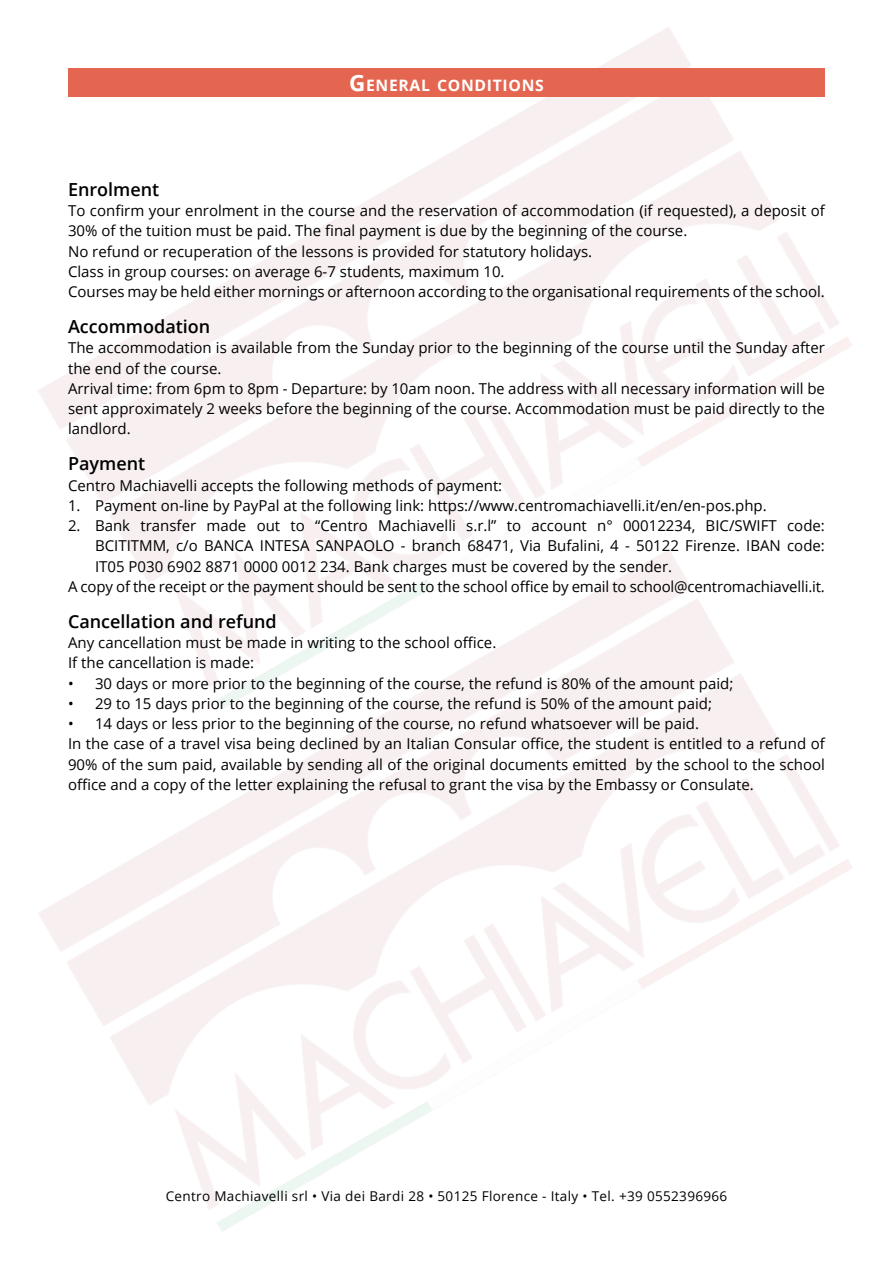
<style>
.page{position:relative;width:893px;height:1263px;background:#fff}
.page>*{position:absolute;margin:0;border:0;box-sizing:border-box;transform-origin:0 0}
.t1{font:600 18px "Open Sans";color:#000}
.t2{font:700 15.75px "Open Sans";letter-spacing:.045em;color:#fff}
.t3{font:15px/20.2px "Open Sans";color:#000}
.t4{font:13.5px "Open Sans";letter-spacing:.025em;color:#000}
.s1{font-size:22.5px}
</style>
<div class="page">
<div style="left:68px;top:68px;width:757px;height:29px;background:#e46650"></div>
<p class="t2" style="left:349px;top:74px;width:196px"><span class="s1">G</span>ENERAL CONDITIONS</p>
<p class="t1" style="left:68px;top:177px;width:93px">Enrolment</p>
<p class="t3" style="left:68px;top:200px;width:758px">To confirm your enrolment in the course and the reservation of accommodation (if requested), a deposit of 30% of the tuition must be paid. The final payment is due by the beginning of the course.<br>No refund or recuperation of the lessons is provided for statutory holidays.<br>Class in group courses: on average 6-7 students, maximum 10.<br>Courses may be held either mornings or afternoon according to the organisational requirements of the school.</p>
<p class="t1" style="left:68px;top:314px;width:144px">Accommodation</p>
<p class="t3" style="left:68px;top:337px;width:758px">The accommodation is available from the Sunday prior to the beginning of the course until the Sunday after the end of the course.<br>Arrival time: from 6pm to 8pm - Departure: by 10am noon. The address with all necessary information will be sent approximately 2 weeks before the beginning of the course. Accommodation must be paid directly to the landlord.</p>
<p class="t1" style="left:68px;top:451px;width:79px">Payment</p>
<p class="t3" style="left:68px;top:475px;width:436px">Centro Machiavelli accepts the following methods of payment:</p>
<p class="t3" style="left:68px;top:495px;width:700px">1. Payment on-line by PayPal at the following link: https://www.centromachiavelli.it/en/en-pos.php.</p>
<p class="t3" style="left:68px;top:515px;width:758px">2. Bank transfer made out to “Centro Machiavelli s.r.l” to account n° 00012234, BIC/SWIFT code:</p>
<p class="t3" style="left:95px;top:535px;width:731px">BCITITMM, c/o BANCA INTESA SANPAOLO - branch 68471, Via Bufalini, 4 - 50122 Firenze. IBAN code:</p>
<p class="t3" style="left:95px;top:556px;width:579px">IT05 P030 6902 8871 0000 0012 234. Bank charges must be covered by the sender.</p>
<p class="t3" style="left:68px;top:576px;width:758px">A copy of the receipt or the payment should be sent to the school office by email to school@centromachiavelli.it.</p>
<p class="t1" style="left:68px;top:609px;width:210px">Cancellation and refund</p>
<p class="t3" style="left:68px;top:632px;width:430px">Any cancellation must be made in writing to the school office.<br>If the cancellation is made:</p>
<p class="t3" style="left:68px;top:673px;width:667px">• 30 days or more prior to the beginning of the course, the refund is 80% of the amount paid;</p>
<p class="t3" style="left:68px;top:693px;width:646px">• 29 to 15 days prior to the beginning of the course, the refund is 50% of the amount paid;</p>
<p class="t3" style="left:68px;top:713px;width:758px">• 14 days or less prior to the beginning of the course, no refund whatsoever will be paid.<br>In the case of a travel visa being declined by an Italian Consular office, the student is entitled to a refund of 90% of the sum paid, available by sending all of the original documents emitted by the school to the school office and a copy of the letter explaining the refusal to grant the visa by the Embassy or Consulate.</p>
<p class="t4" style="left:166px;top:1187px;width:563px">Centro Machiavelli srl • Via dei Bardi 28 • 50125 Florence - Italy • Tel. +39 0552396966</p>
</div>
